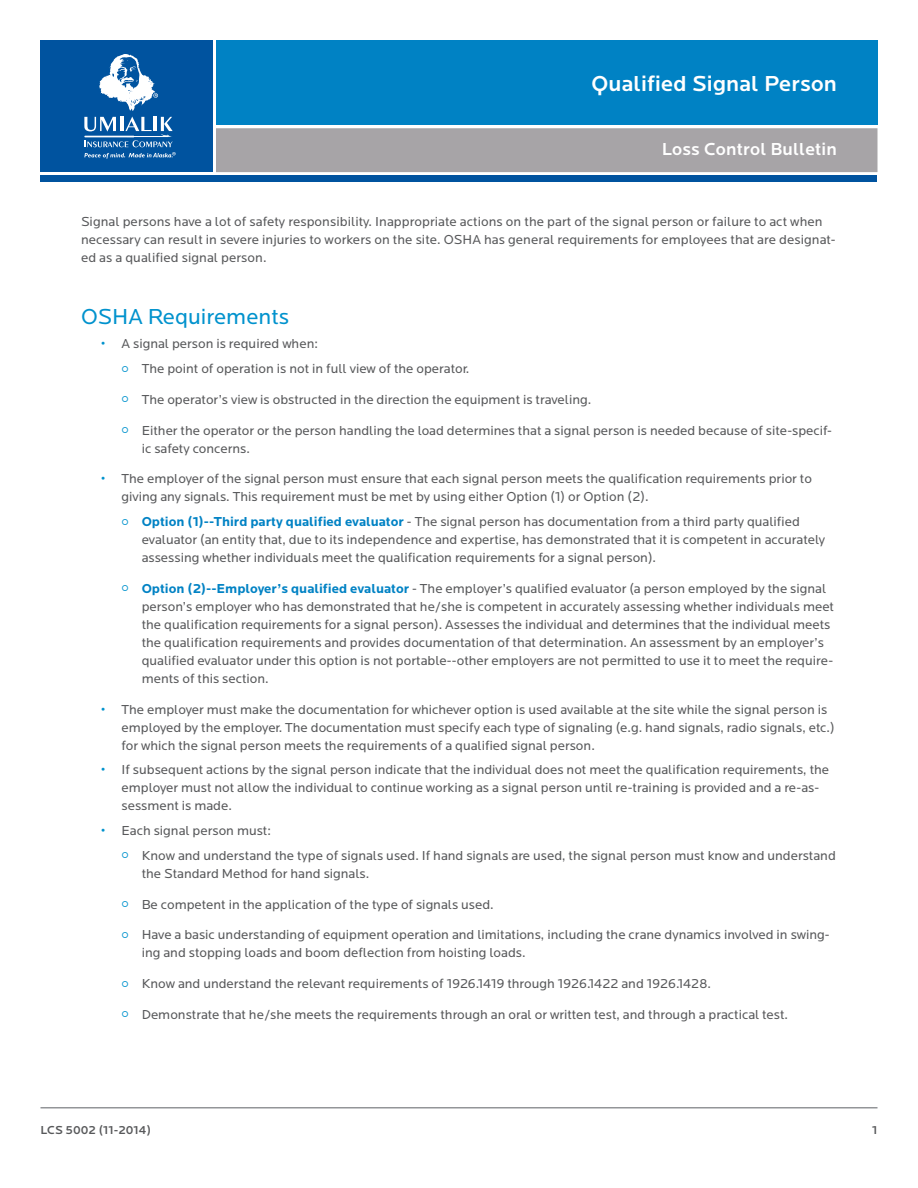
<style>
.page{position:relative;width:918px;height:1188px;background:#fff}
.page>*{position:absolute;margin:0;border:0;box-sizing:border-box;transform-origin:0 0}
.t1{font:500 22.5px "Locator";letter-spacing:.01em;color:#fff}
.t2{font:22.5px "Locator";color:#0092cd}
.t3{font:500 18px "Locator";letter-spacing:.01em;color:#fff}
.t4{font:13.5px/18px "Locator";color:#58595b}
.t5{font:500 12px "Locator";letter-spacing:.005em;color:#58595b}
.s1{font-weight:700;color:#0092cd}
.s2{font-weight:700;color:#0082c4}
</style>
<div class="page">
<div style="left:216px;top:128px;width:662px;height:44px;background:#a7a4a7"></div>
<div style="left:40px;top:176px;width:838px;height:6px;background:#00539f"></div>
<div style="left:216px;top:40px;width:662px;height:85px;background:#0082c4"></div>
<hr style="left:40px;top:1107px;width:838px;height:1px;background:#939598">
<div style="left:40px;top:40px;width:173px;height:132px;background:#00539f"></div>
<svg style="left:99px;top:54px;width:59px;height:57px"></svg>
<svg style="left:84px;top:117px;width:92px;height:42px"></svg>
<h1 class="t1" style="left:591px;top:71px;width:247px">Qualified Signal Person</h1>
<h2 class="t3" style="left:662px;top:139px;width:177px">Loss Control Bulletin</h2>
<p class="t4" style="left:81px;top:213px;width:756px">Signal persons have a lot of safety responsibility. Inappropriate actions on the part of the signal person or failure to act when necessary can result in severe injuries to workers on the site. OSHA has general requirements for employees that are designat&shy;ed as a qualified signal person.</p>
<h1 class="t2" style="left:81px;top:304px;width:210px">OSHA Requirements</h1>
<p class="t4" style="left:142px;top:332px;width:329px;line-height:24.8px;text-indent:-40px"><span class="s1">•</span> A signal person is required when:<br>The point of operation is not in full view of the operator.</p>
<p class="t4" style="left:142px;top:391px;width:451px">The operator’s view is obstructed in the direction the equipment is traveling.</p>
<p class="t4" style="left:142px;top:422px;width:692px">Either the operator or the person handling the load determines that a signal person is needed because of site-specif&shy;ic safety concerns.</p>
<p class="t4" style="left:122px;top:470px;width:692px;text-indent:-20px"><span class="s1">•</span> The employer of the signal person must ensure that each signal person meets the qualification requirements prior to giving any signals. This requirement must be met by using either Option (1) or Option (2).</p>
<p class="t4" style="left:142px;top:513px;width:685px"><span class="s2">Option (1)--Third party qualified evaluator</span> - The signal person has documentation from a third party qualified evaluator (an entity that, due to its independence and expertise, has demonstrated that it is competent in accurately assessing whether individuals meet the qualification requirements for a signal person).</p>
<p class="t4" style="left:142px;top:580px;width:694px"><span class="s2">Option (2)--Employer’s qualified evaluator</span> - The employer’s qualified evaluator (a person employed by the signal person’s employer who has demonstrated that he/she is competent in accurately assessing whether individuals meet the qualification requirements for a signal person). Assesses the individual and determines that the individual meets the qualification requirements and provides documentation of that determination. An assessment by an employer’s qualified evaluator under this option is not portable--other employers are not permitted to use it to meet the require&shy;ments of this section.</p>
<p class="t4" style="left:122px;top:701px;width:715px;text-indent:-20px"><span class="s1">•</span> The employer must make the documentation for whichever option is used available at the site while the signal person is employed by the employer. The documentation must specify each type of signaling (e.g. hand signals, radio signals, etc.) for which the signal person meets the requirements of a qualified signal person.</p>
<p class="t4" style="left:122px;top:761px;width:709px;text-indent:-20px"><span class="s1">•</span> If subsequent actions by the signal person indicate that the individual does not meet the qualification requirements, the employer must not allow the individual to continue working as a signal person until re-training is provided and a re-as&shy;sessment is made.</p>
<p class="t4" style="left:142px;top:819px;width:696px;line-height:24.8px;text-indent:-40px"><span class="s1">•</span> Each signal person must:<br>Know and understand the type of signals used. If hand signals are used, the signal person must know and understand</p>
<p class="t4" style="left:142px;top:865px;width:229px">the Standard Method for hand signals.</p>
<p class="t4" style="left:142px;top:896px;width:354px">Be competent in the application of the type of signals used.</p>
<p class="t4" style="left:142px;top:926px;width:690px">Have a basic understanding of equipment operation and limitations, including the crane dynamics involved in swing&shy;ing and stopping loads and boom deflection from hoisting loads.</p>
<p class="t4" style="left:142px;top:975px;width:571px">Know and understand the relevant requirements of 1926.1419 through 1926.1422 and 1926.1428.</p>
<p class="t4" style="left:142px;top:1006px;width:648px">Demonstrate that he/she meets the requirements through an oral or written test, and through a practical test.</p>
<p class="t5" style="left:40px;top:1123px;width:112px">LCS 5002 (11-2014)</p>
<p class="t5" style="left:872px;top:1123px;width:7px">1</p>
</div>
